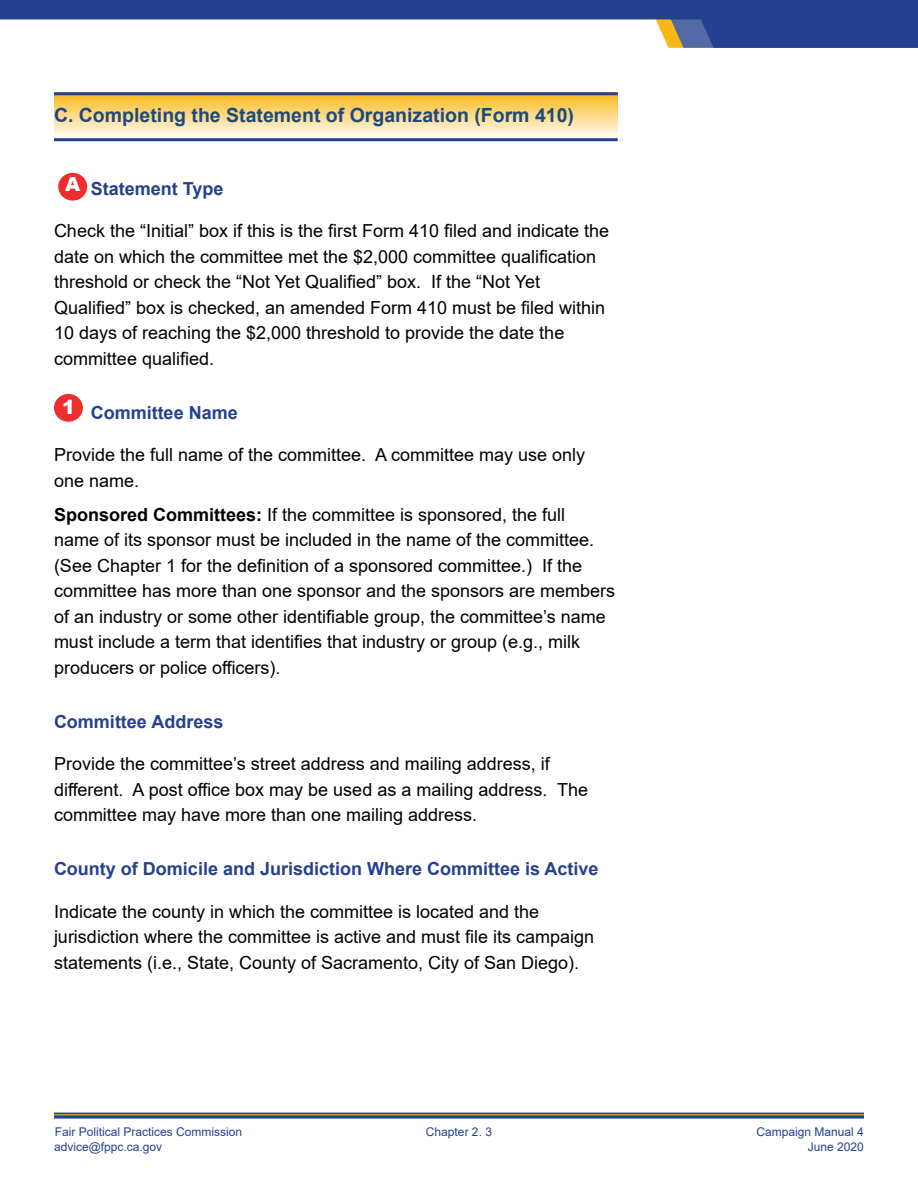
<style>
.page{position:relative;width:918px;height:1188px;background:#fff}
.page>*{position:absolute;margin:0;border:0;box-sizing:border-box;transform-origin:0 0}
.Main_Paragraph{font:700 19.5px "Arial";color:#1f497d}
.Main_Paragraph-2{font:900 19.5px "Arial";color:#fff}
.Main_Paragraph-3{font:18px/25.5px "Arial";color:#000}
.t1{font:700 18px "Arial";color:#25408f}
.t2{font:12px/15px "Arial";color:#25408f}
.s1{color:#25408f}
.s2{font-weight:700}
</style>
<div class="page">
<div style="left:54px;top:92px;width:564px;height:46px;background:linear-gradient(to bottom,#f9b714,#fefbf2)"></div>
<hr style="left:54px;top:92px;width:564px;height:3px;background:#25408f">
<hr style="left:54px;top:138px;width:564px;height:3px;background:#25408f">
<svg style="left:54px;top:1113px;width:810px;height:6px;fill:#25408f"></svg>
<hr style="left:54px;top:1114px;width:810px;height:1px;background:#fab816">
<svg style="left:0;top:0;width:918px;height:48px;fill:#25408f"></svg>
<div style="left:55px;top:395px;width:26px;height:25px;background:#ee2d2d;border-radius:50%"></div>
<div style="left:54px;top:394px;width:29px;height:28px;border:3px solid #ee2d2d;border-radius:50%"></div>
<div style="left:60px;top:174px;width:26px;height:25px;background:#ee2d2d;border-radius:50%"></div>
<div style="left:58px;top:173px;width:29px;height:28px;border:3px solid #ee2d2d;border-radius:50%"></div>
<p class="Main_Paragraph" style="left:54px;top:102px;width:522px"><span class="s1">C.</span> Completing the Statement of Organization (Form 410)</p>
<p class="Main_Paragraph-2" style="left:65px;top:170px;width:17px">A</p>
<h2 class="t1" style="left:91px;top:176px;width:134px">Statement Type</h2>
<p class="Main_Paragraph-3" style="left:54px;top:218px;width:557px">Check the “Initial” box if this is the first Form 410 filed and indicate the date on which the committee met the $2,000 committee qualification threshold or check the “Not Yet Qualified” box. If the “Not Yet Qualified” box is checked, an amended Form 410 must be filed within 10 days of reaching the $2,000 threshold to provide the date the committee qualified.</p>
<h2 class="t1" style="left:91px;top:400px;width:149px">Committee Name</h2>
<p class="Main_Paragraph-3" style="left:54px;top:442px;width:533px">Provide the full name of the committee. A committee may use only one name.</p>
<p class="Main_Paragraph-3" style="left:54px;top:502px;width:563px"><span class="s2">Sponsored Committees:</span> If the committee is sponsored, the full<br>name of its sponsor must be included in the name of the committee. (See Chapter 1 for the definition of a sponsored committee.) If the committee has more than one sponsor and the sponsors are members of an industry or some other identifiable group, the committee’s name must include a term that identifies that industry or group (e.g., milk producers or police officers).</p>
<h2 class="t1" style="left:54px;top:709px;width:171px">Committee Address</h2>
<p class="Main_Paragraph-3" style="left:54px;top:751px;width:536px">Provide the committee’s street address and mailing address, if different. A post office box may be used as a mailing address. The committee may have more than one mailing address.</p>
<h2 class="t1" style="left:54px;top:856px;width:546px">County of Domicile and Jurisdiction Where Committee is Active</h2>
<p class="Main_Paragraph-3" style="left:54px;top:899px;width:542px">Indicate the county in which the committee is located and the jurisdiction where the committee is active and must file its campaign statements (i.e., State, County of Sacramento, City of San Diego).</p>
<p class="Main_Paragraph-2" style="left:62px;top:393px;width:15px">1</p>
<p class="t2" style="left:54px;top:1124px;width:190px">Fair Political Practices Commission advice@fppc.ca.gov</p>
<p class="t2" style="left:426px;top:1124px;width:68px">Chapter 2. 3</p>
<p class="t2" style="left:757px;top:1124px;width:109px;text-align:right">Campaign Manual 4<br>June 2020</p>
</div>
